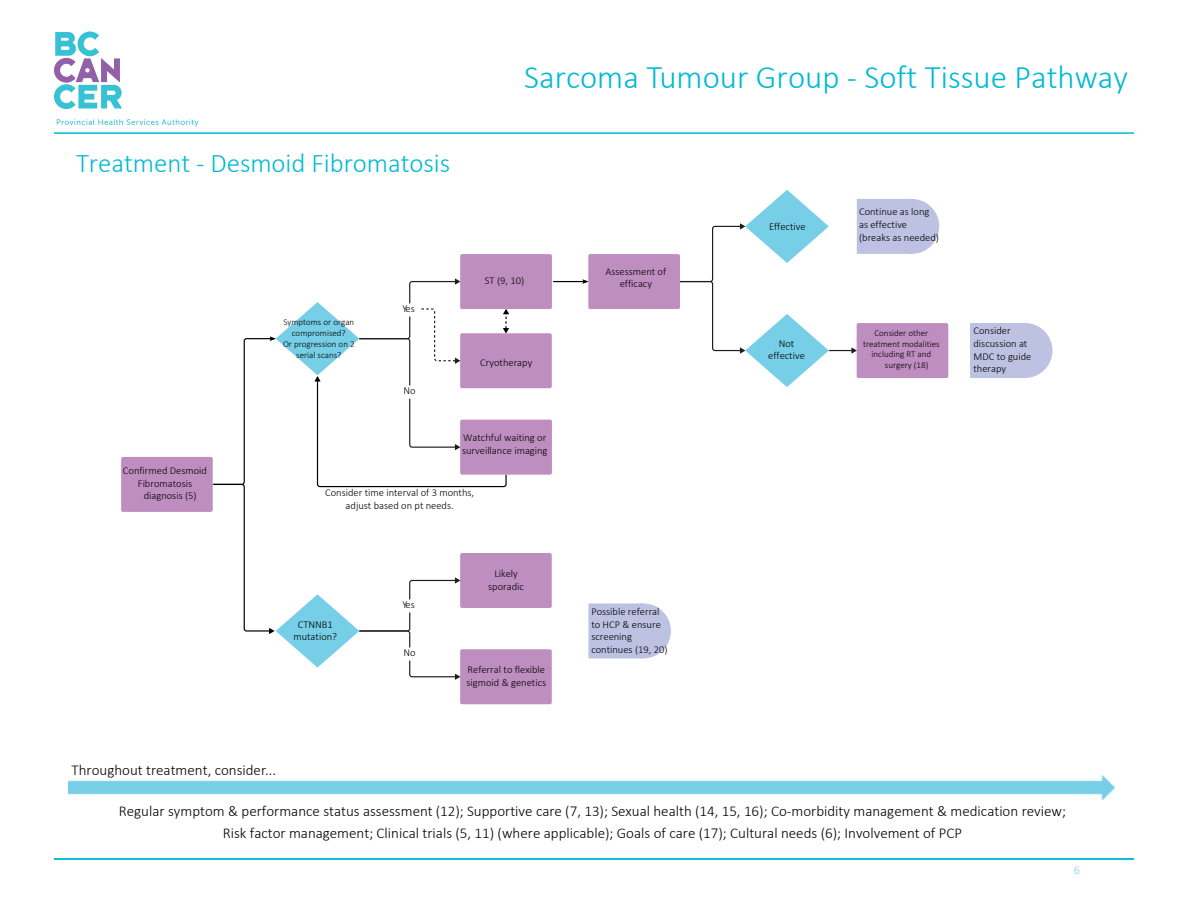
<style>
.page{position:relative;width:1188px;height:918px;background:#fff}
.page>*{position:absolute;margin:0;border:0;box-sizing:border-box;transform-origin:0 0}
.t1{font:300 33px "Calibri";color:#01bad3}
.t2{font:300 27px "Calibri";letter-spacing:-.005em;color:#01bad3}
.t3{font:300 15px/22.6px "Calibri";color:#000;text-align:center}
.t4{font:300 12px "Calibri";color:#78cfe3}
.t5{font:300 10.5px/12.8px "Calibri";color:#000;text-align:center}
.t6{font:300 9px/10.8px "Calibri";color:#000;text-align:center}
</style>
<div class="page">
<hr style="left:54px;top:858px;width:1080px;height:2px;background:#01bad3">
<hr style="left:54px;top:132px;width:1080px;height:2px;background:#01bad3">
<div style="left:884px;top:199px;width:55px;height:55px;background:#bdc1e2;border-radius:50%"></div>
<div style="left:857px;top:199px;width:55px;height:55px;background:#bdc1e2"></div>
<div style="left:998px;top:323px;width:54px;height:55px;background:#bdc1e2;border-radius:50%"></div>
<div style="left:970px;top:323px;width:55px;height:55px;background:#bdc1e2"></div>
<hr style="left:553px;top:281px;width:34px;height:1px;background:#000">
<svg style="left:582px;top:279px;width:6px;height:5px"></svg>
<div style="left:616px;top:603px;width:55px;height:55px;background:#bdc1e2;border-radius:50%"></div>
<div style="left:588px;top:603px;width:55px;height:55px;background:#bdc1e2"></div>
<div style="left:121px;top:457px;width:92px;height:55px;background:#bf8ec0;border-radius:2px"></div>
<div style="left:460px;top:333px;width:92px;height:55px;background:#bf8ec0;border-radius:2px"></div>
<div style="left:460px;top:254px;width:92px;height:55px;background:#bf8ec0;border-radius:2px"></div>
<div style="left:460px;top:420px;width:92px;height:55px;background:#bf8ec0;border-radius:2px"></div>
<div style="left:460px;top:553px;width:92px;height:55px;background:#bf8ec0;border-radius:2px"></div>
<div style="left:460px;top:649px;width:92px;height:55px;background:#bf8ec0;border-radius:2px"></div>
<div style="left:588px;top:254px;width:92px;height:55px;background:#bf8ec0;border-radius:2px"></div>
<div style="left:857px;top:323px;width:91px;height:55px;background:#bf8ec0;border-radius:2px"></div>
<svg style="left:679px;top:190px;width:178px;height:197px"></svg>
<svg style="left:212px;top:279px;width:297px;height:401px"></svg>
<svg style="left:57px;top:119px;width:141px;height:8px"></svg>
<svg style="left:54px;top:32px;width:68px;height:77px"></svg>
<h1 class="t1" style="left:524px;top:57px;width:605px">Sarcoma Tumour Group - Soft Tissue Pathway</h1>
<h2 class="t2" style="left:76px;top:146px;width:376px">Treatment - Desmoid Fibromatosis</h2>
<p class="t6" style="left:283px;top:317px;width:73px">Symptoms or organ compromised?<br>Or progression on 2 serial scans?</p>
<p class="t5" style="left:402px;top:302px;width:14px">Yes</p>
<p class="t5" style="left:404px;top:384px;width:14px">No</p>
<p class="t5" style="left:485px;top:274px;width:41px">ST (9, 10)</p>
<p class="t5" style="left:480px;top:356px;width:54px">Cryotherapy</p>
<p class="t5" style="left:462px;top:431px;width:87px;text-align:left">Watchful waiting or surveillance imaging</p>
<p class="t5" style="left:606px;top:265px;width:62px">Assessment of efficacy</p>
<p class="t5" style="left:769px;top:221px;width:38px">Effective</p>
<p class="t5" style="left:768px;top:337px;width:38px">Not effective</p>
<p class="t5" style="left:859px;top:205px;width:81px;text-align:left">Continue as long as effective (breaks as needed)</p>
<p class="t6" style="left:874px;top:327px;width:55px">Consider other</p>
<p class="t6" style="left:863px;top:338px;width:78px">treatment modalities</p>
<p class="t6" style="left:872px;top:349px;width:61px">including RT and</p>
<p class="t6" style="left:885px;top:360px;width:45px">surgery (18)</p>
<p class="t5" style="left:974px;top:324px;width:59px;text-align:left">Consider discussion at<br>MDC to guide therapy</p>
<p class="t5" style="left:123px;top:464px;width:86px">Confirmed Desmoid</p>
<p class="t5" style="left:138px;top:477px;width:56px">Fibromatosis</p>
<p class="t5" style="left:144px;top:489px;width:54px">diagnosis (5)</p>
<p class="t5" style="left:325px;top:486px;width:150px">Consider time interval of 3 months, adjust based on pt needs.</p>
<p class="t5" style="left:293px;top:618px;width:45px">CTNNB1 mutation?</p>
<p class="t5" style="left:402px;top:598px;width:14px">Yes</p>
<p class="t5" style="left:404px;top:646px;width:14px">No</p>
<p class="t5" style="left:488px;top:567px;width:37px">Likely sporadic</p>
<p class="t5" style="left:467px;top:663px;width:81px;text-align:left">Referral to flexible sigmoid &amp; genetics</p>
<p class="t5" style="left:591px;top:605px;width:78px;text-align:left">Possible referral to HCP &amp; ensure screening continues (19, 20)</p>
<h3 class="t3" style="left:72px;top:758px;width:206px">Throughout treatment, consider...</h3>
<p class="t3" style="left:119px;top:799px;width:949px">Regular symptom &amp; performance status assessment (12); Supportive care (7, 13); Sexual health (14, 15, 16); Co-morbidity management &amp; medication review;<br>Risk factor management; Clinical trials (5, 11) (where applicable); Goals of care (17); Cultural needs (6); Involvement of PCP</p>
<p class="t4" style="left:1074px;top:863px;width:8px">6</p>
</div>
